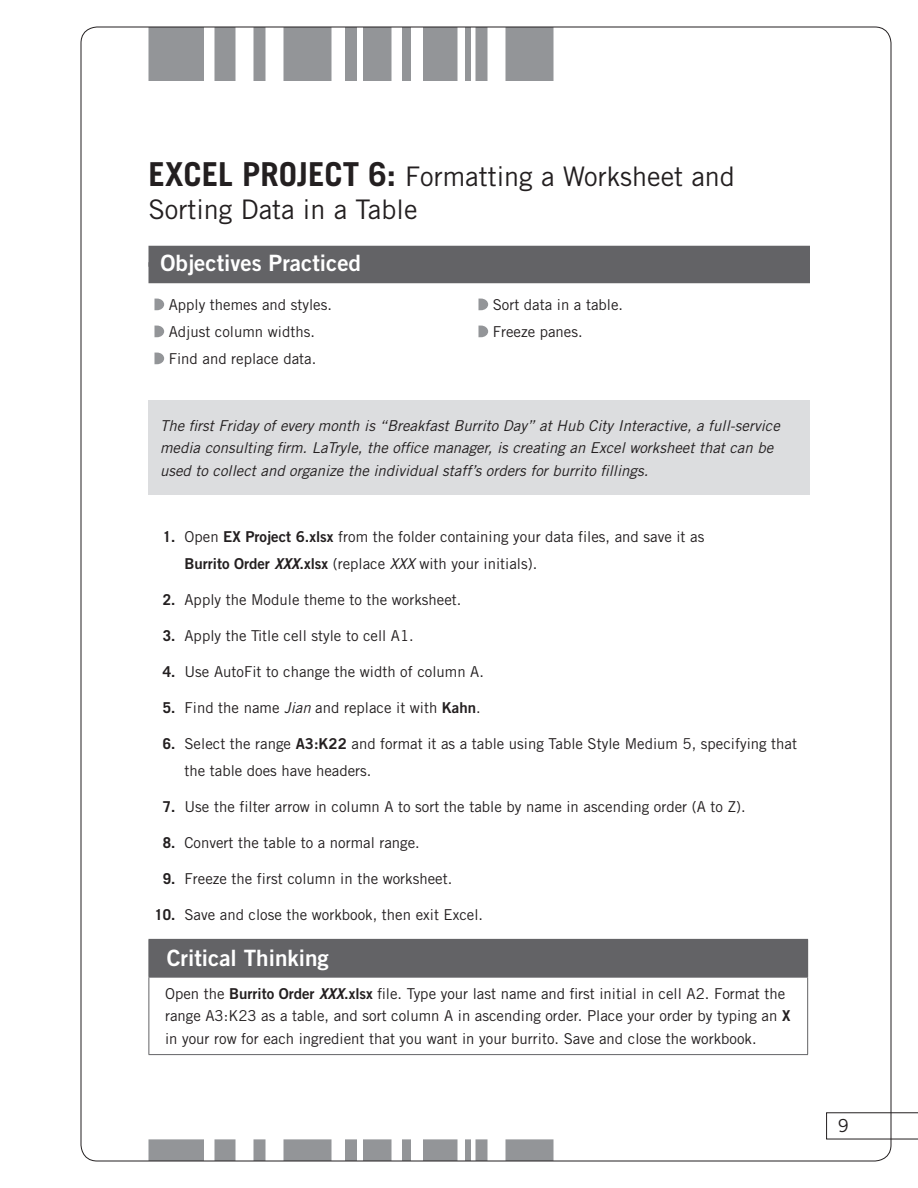
<style>
.page{position:relative;width:918px;height:1188px;background:#fff}
.page>*{position:absolute;margin:0;border:0;box-sizing:border-box;transform-origin:0 0}
.t1{font:27px/33px "Trade Gothic LT Std";color:#231f20}
.t2{font:22.5px "Trade Gothic LT Std Bd 2";color:#fff}
.t3{font:18px "Trade Gothic LT Std";color:#231f20}
.t4{font:15px/27px "Trade Gothic LT Std";color:#231f20}
.t5{font:italic 15px/22.5px "Trade Gothic LT Std";color:#231f20}
.s1{font-weight:700;font-size:33px}
.s2{font-weight:700}
.s3{font-family:"Trade Gothic LT Std Bd 2"}
.s4{font-family:"Trade Gothic LT Std Bd 2 Obl"}
.s5{font-style:italic}
</style>
<div class="page">
<svg style="left:148px;top:1139px;width:406px;height:20px"></svg>
<svg style="left:148px;top:29px;width:406px;height:52px"></svg>
<svg style="left:826px;top:1112px;width:92px;height:27px"></svg>
<div style="left:148px;top:400px;width:662px;height:95px;background:#dcdddf"></div>
<div style="left:148px;top:246px;width:662px;height:21px;background:#636366"></div>
<div style="left:148px;top:262px;width:662px;height:21px;background:#636366"></div>
<svg style="left:154px;top:299px;width:10px;height:11px"></svg>
<svg style="left:478px;top:299px;width:10px;height:11px"></svg>
<svg style="left:154px;top:326px;width:10px;height:11px"></svg>
<svg style="left:478px;top:326px;width:10px;height:11px"></svg>
<svg style="left:154px;top:353px;width:10px;height:11px"></svg>
<div style="left:149px;top:939px;width:659px;height:38px;background:#636366"></div>
<hr style="left:148px;top:939px;width:660px;height:1px;background:#636366">
<hr style="left:148px;top:940px;width:1px;height:37px;background:#636366">
<hr style="left:148px;top:977px;width:660px;height:1px;background:#636366">
<hr style="left:148px;top:978px;width:1px;height:76px;background:#636366">
<hr style="left:807px;top:978px;width:1px;height:76px;background:#636366">
<hr style="left:148px;top:1054px;width:660px;height:1px;background:#636366">
<h1 class="t1" style="left:148px;top:159px;width:588px"><span class="s1">EXCEL PROJECT 6:</span> Formatting a Worksheet and<br>Sorting Data in a Table</h1>
<h2 class="t2" style="left:160px;top:249px;width:202px">Objectives Practiced</h2>
<p class="t4" style="left:169px;top:291px;width:165px">Apply themes and styles.</p>
<p class="t4" style="left:493px;top:291px;width:132px">Sort data in a table.</p>
<p class="t4" style="left:169px;top:318px;width:148px">Adjust column widths.</p>
<p class="t4" style="left:493px;top:318px;width:91px">Freeze panes.</p>
<p class="t4" style="left:169px;top:345px;width:149px">Find and replace data.</p>
<p class="t5" style="left:160px;top:414px;width:621px">The first Friday of every month is “Breakfast Burrito Day” at Hub City Interactive, a full-service media consulting firm. LaTryle, the office manager, is creating an Excel worksheet that can be used to collect and organize the individual staff’s orders for burrito fillings.</p>
<p class="t4" style="left:184px;top:523px;width:521px;text-indent:-22px"><span class="s2">1.</span> Open <span class="s3">EX Project 6.xlsx</span> from the folder containing your data files, and save it as<br><span class="s3">Burrito Order</span> <span class="s4">XXX</span><span class="s3">.xlsx</span> (replace <span class="s5">XXX</span> with your initials).</p>
<p class="t4" style="left:163px;top:586px;width:300px"><span class="s2">2.</span> Apply the Module theme to the worksheet.</p>
<p class="t4" style="left:163px;top:622px;width:252px"><span class="s2">3.</span> Apply the Title cell style to cell A1.</p>
<p class="t4" style="left:163px;top:658px;width:323px"><span class="s2">4.</span> Use AutoFit to change the width of column A.</p>
<p class="t4" style="left:163px;top:694px;width:319px"><span class="s2">5.</span> Find the name <span class="s5">Jian</span> and replace it with <span class="s3">Kahn</span>.</p>
<p class="t4" style="left:184px;top:730px;width:614px;text-indent:-22px"><span class="s2">6.</span> Select the range <span class="s3">A3:K22</span> and format it as a table using Table Style Medium 5, specifying that the table does have headers.</p>
<p class="t4" style="left:163px;top:793px;width:584px"><span class="s2">7.</span> Use the filter arrow in column A to sort the table by name in ascending order (A to Z).</p>
<p class="t4" style="left:163px;top:829px;width:258px"><span class="s2">8.</span> Convert the table to a normal range.</p>
<p class="t4" style="left:163px;top:865px;width:291px"><span class="s2">9.</span> Freeze the first column in the worksheet.</p>
<p class="t4" style="left:155px;top:901px;width:330px"><span class="s2">10.</span> Save and close the workbook, then exit Excel.</p>
<h2 class="t2" style="left:167px;top:944px;width:163px">Critical Thinking</h2>
<p class="t4" style="left:165px;top:982px;width:627px;line-height:22.5px">Open the <span class="s3">Burrito Order</span> <span class="s4">XXX</span><span class="s3">.xlsx</span> file. Type your last name and first initial in cell A2. Format the range A3:K23 as a table, and sort column A in ascending order. Place your order by typing an <span class="s3">X </span>in your row for each ingredient that you want in your burrito. Save and close the workbook.</p>
<p class="t3" style="left:838px;top:1115px;width:12px">9</p>
</div>
